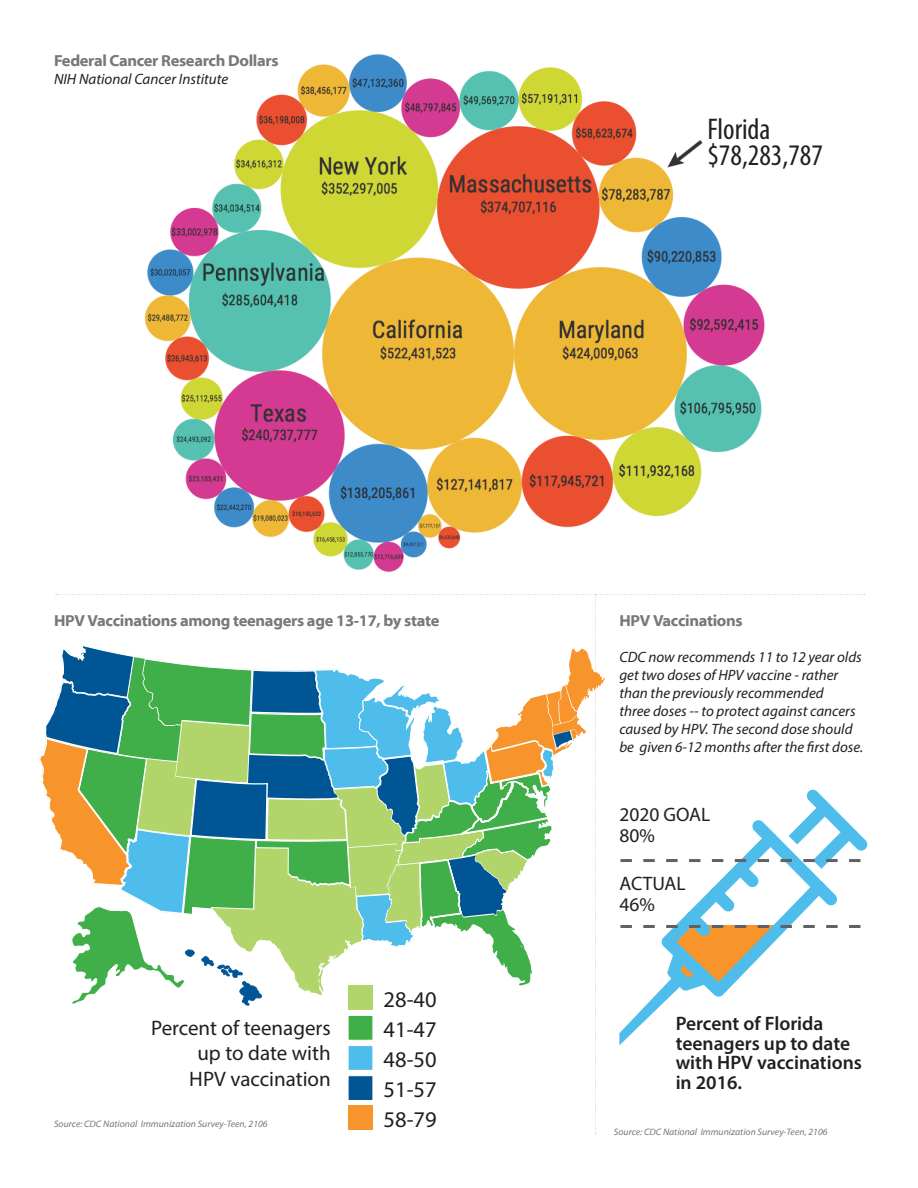
<style>
.page{position:relative;width:918px;height:1188px;background:#fff}
.page>*{position:absolute;margin:0;border:0;box-sizing:border-box;transform-origin:0 0}
.t1{font:condensed 30px/25.5px "Myriad Pro";color:#231f20}
.t2{font:22.5px/30px "Myriad Pro";color:#231f20;text-align:justify}
.t3{font:21px/25.2px "Myriad Pro";color:#231f20;text-align:right}
.t4{font:600 19.5px/19.5px "Myriad Pro";color:#231f20}
.t5{font:19.5px/21px "Myriad Pro";color:#231f20}
.t6{font:700 16.05px "Myriad Web Pro";letter-spacing:-.02em;color:#76787b}
.t7{font:italic 15px/18px "Myriad Pro";color:#231f20}
.t8{font:italic 9.45px "Myriad Web Pro";color:#787a7d}
</style>
<div class="page">
<img style="left:145px;top:54px;width:620px;height:518px">
<div style="left:704px;top:110px;width:149px;height:51px;background:#fff"></div>
<svg style="left:39px;top:594px;width:829px;height:540px"></svg>
<p class="t6" style="left:54px;top:52px;width:226px">Federal Cancer Research Dollars</p>
<p class="t7" style="left:54px;top:70px;width:176px">NIH National Cancer Institute</p>
<h1 class="t1" style="left:707px;top:116px;width:117px">Florida $78,283,787</h1>
<p class="t6" style="left:54px;top:612px;width:387px">HPV Vaccinations among teenagers age 13-17, by state</p>
<h3 class="t3" style="left:151px;top:1015px;width:181px">Percent of teenagers up to date with<br>HPV vaccination</h3>
<p class="t8" style="left:54px;top:1119px;width:215px">Source: CDC National Immunization Survey-Teen, 2106</p>
<h2 class="t2" style="left:384px;top:984px;width:55px">28-40<br>41-47<br>48-50<br>51-57<br>58-79</h2>
<p class="t6" style="left:619px;top:612px;width:125px">HPV Vaccinations</p>
<p class="t7" style="left:619px;top:648px;width:245px">CDC now recommends 11 to 12 year olds get two doses of HPV vaccine - rather than the previously recommended<br>three doses -- to protect against cancers caused by HPV. The second dose should be given 6-12 months after the first dose.</p>
<h3 class="t5" style="left:619px;top:803px;width:93px">2020 GOAL<br>80%</h3>
<h3 class="t5" style="left:619px;top:872px;width:68px">ACTUAL<br>46%</h3>
<h3 class="t4" style="left:676px;top:1013px;width:188px">Percent of Florida teenagers up to date with HPV vaccinations in 2016.</h3>
<p class="t8" style="left:614px;top:1126px;width:215px">Source: CDC National Immunization Survey-Teen, 2106</p>
</div>
